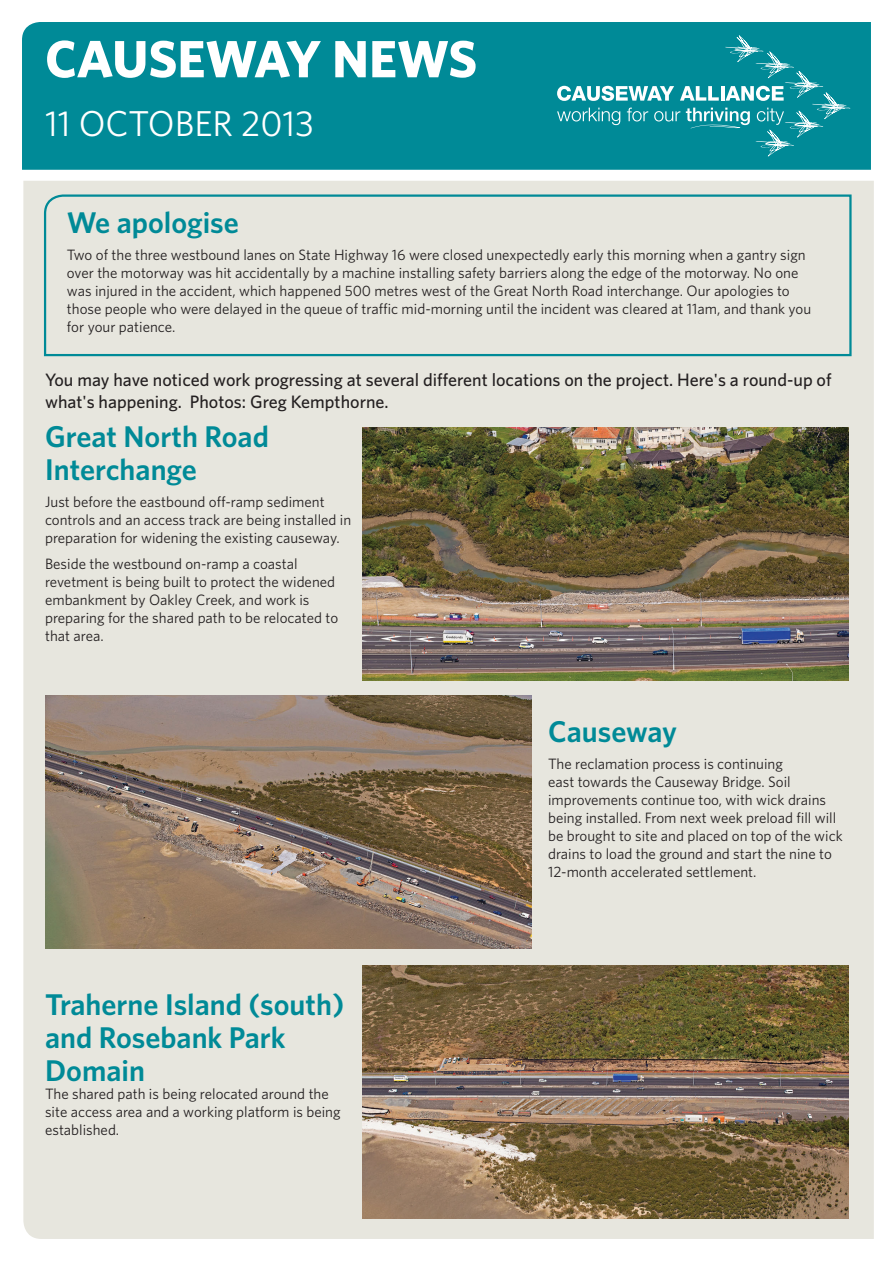
<style>
.page{position:relative;width:893px;height:1263px;background:#fff}
.page>*{position:absolute;margin:0;border:0;box-sizing:border-box;transform-origin:0 0}
.t1{font:700 52.5px "Whitney";letter-spacing:-.005em;color:#fff}
.t2{font:36px "Whitney";color:#fff}
.t3{font:600 30px/33px "Whitney";color:#008a97}
.t4{font:500 18px/21px "Whitney";color:#231f20}
.t5{font:15px/18px "Whitney";color:#231f20}
</style>
<div class="page">
<div style="left:23px;top:181px;width:851px;height:1058px;background:#e7e6de"></div>
<div style="left:22px;top:22px;width:849px;height:148px;background:#008a97"></div>
<svg style="left:557px;top:35px;width:293px;height:121px;background:#1995a1"></svg>
<div style="left:43px;top:193px;width:810px;height:164px;background:#e7e6de"></div>
<img style="left:362px;top:427px;width:486px;height:253px">
<img style="left:45px;top:695px;width:486px;height:253px">
<img style="left:362px;top:965px;width:486px;height:253px">
<h1 class="t1" style="left:45px;top:24px;width:434px">CAUSEWAY NEWS</h1>
<h2 class="t2" style="left:45px;top:99px;width:270px">11 october 2013</h2>
<h3 class="t3" style="left:67px;top:206px;width:173px">We apologise</h3>
<p class="t5" style="left:67px;top:245px;width:746px">Two of the three westbound lanes on State Highway 16 were closed unexpectedly early this morning when a gantry sign over the motorway was hit accidentally by a machine installing safety barriers along the edge of the motorway. No one was injured in the accident, which happened 500 metres west of the Great North Road interchange. Our apologies to those people who were delayed in the queue of traffic mid-morning until the incident was cleared at 11am, and thank you for your patience.</p>
<p class="t4" style="left:45px;top:369px;width:788px">You may have noticed work progressing at several different locations on the project. Here's a round-up of what's happening. Photos: Greg Kempthorne.</p>
<h3 class="t3" style="left:45px;top:420px;width:225px">Great North Road<br>Interchange</h3>
<p class="t5" style="left:45px;top:492px;width:308px">Just before the eastbound off-ramp sediment controls and an access track are being installed in preparation for widening the existing causeway.</p>
<p class="t5" style="left:45px;top:554px;width:295px">Beside the westbound on-ramp a coastal revetment is being built to protect the widened embankment by Oakley Creek, and work is preparing for the shared path to be relocated to that area.</p>
<h3 class="t3" style="left:45px;top:987px;width:301px">Traherne Island (south) and Rosebank Park<br>Domain</h3>
<p class="t5" style="left:45px;top:1084px;width:297px">The shared path is being relocated around the site access area and a working platform is being established.</p>
<h3 class="t3" style="left:548px;top:715px;width:131px">Causeway</h3>
<p class="t5" style="left:548px;top:754px;width:296px">The reclamation process is continuing<br>east towards the Causeway Bridge. Soil improvements continue too, with wick drains being installed. From next week preload fill will be brought to site and placed on top of the wick drains to load the ground and start the nine to 12-month accelerated settlement.</p>
</div>
